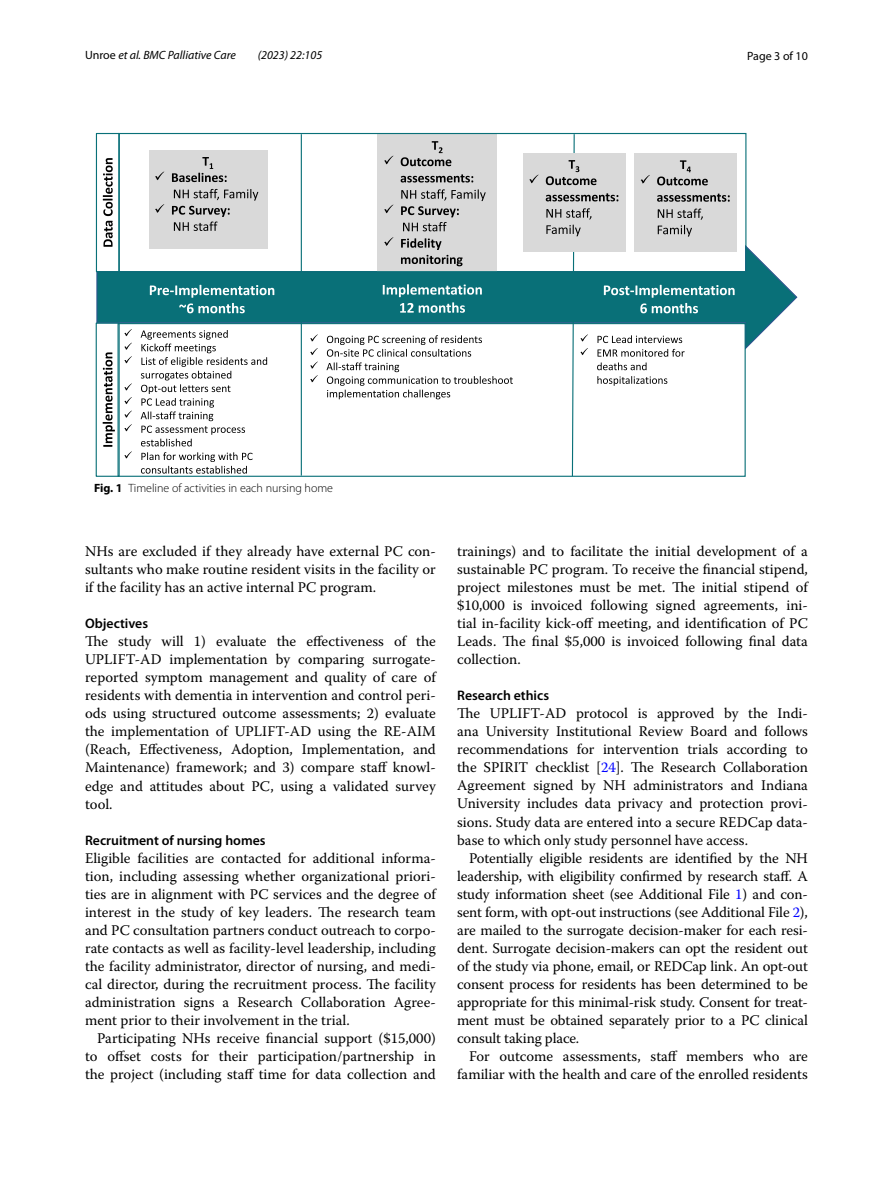
<style>
.page{position:relative;width:893px;height:1187px;background:#fff}
.page>*{position:absolute;margin:0;border:0;box-sizing:border-box;transform-origin:0 0}
.t1{font:14.7px/18px "Warnock Pro";color:#000;text-align:justify}
.t2{font:600 13.8px "Myriad Pro";color:#000}
.t3{font:300 12px "Myriad Pro";color:#000}
.t4{font:italic 12px "Myriad Pro";color:#000}
.t5{font:12px "Myriad Pro";color:#000}
.s1{font-style:normal}
.s2{font-weight:700}
.s3{color:#00f}
</style>
<div class="page">
<svg style="left:96px;top:244px;width:701px;height:106px"></svg>
<svg style="left:300px;top:135px;width:275px;height:340px"></svg>
<svg style="left:150px;top:285px;width:124px;height:28px;background:#3c8d94"></svg>
<svg style="left:124px;top:329px;width:8px;height:7px"></svg>
<svg style="left:124px;top:342px;width:8px;height:8px"></svg>
<svg style="left:124px;top:356px;width:8px;height:7px"></svg>
<svg style="left:124px;top:383px;width:8px;height:7px"></svg>
<svg style="left:124px;top:397px;width:8px;height:7px"></svg>
<svg style="left:124px;top:410px;width:8px;height:8px"></svg>
<svg style="left:124px;top:424px;width:8px;height:7px"></svg>
<svg style="left:141px;top:330px;width:126px;height:116px"></svg>
<svg style="left:124px;top:451px;width:8px;height:7px"></svg>
<svg style="left:141px;top:452px;width:112px;height:21px"></svg>
<svg style="left:383px;top:284px;width:99px;height:29px;background:#409096"></svg>
<svg style="left:604px;top:285px;width:131px;height:28px;background:#3a8c93"></svg>
<svg style="left:310px;top:334px;width:8px;height:7px"></svg>
<svg style="left:310px;top:348px;width:8px;height:7px"></svg>
<svg style="left:310px;top:361px;width:8px;height:8px"></svg>
<svg style="left:310px;top:375px;width:8px;height:7px"></svg>
<svg style="left:327px;top:335px;width:186px;height:64px"></svg>
<div style="left:149px;top:150px;width:118px;height:99px;background:#d9d9d9"></div>
<svg style="left:155px;top:171px;width:9px;height:9px"></svg>
<svg style="left:172px;top:157px;width:55px;height:25px"></svg>
<svg style="left:155px;top:204px;width:9px;height:9px"></svg>
<svg style="left:172px;top:189px;width:86px;height:42px"></svg>
<div style="left:378px;top:134px;width:119px;height:137px;background:#d9d9d9"></div>
<svg style="left:384px;top:156px;width:9px;height:8px"></svg>
<svg style="left:401px;top:141px;width:50px;height:25px"></svg>
<svg style="left:401px;top:174px;width:72px;height:8px"></svg>
<svg style="left:384px;top:204px;width:9px;height:9px"></svg>
<svg style="left:401px;top:189px;width:85px;height:42px"></svg>
<svg style="left:384px;top:237px;width:9px;height:9px"></svg>
<svg style="left:401px;top:238px;width:62px;height:28px"></svg>
<div style="left:634px;top:153px;width:103px;height:99px;background:#d9d9d9"></div>
<svg style="left:641px;top:175px;width:9px;height:9px"></svg>
<svg style="left:657px;top:160px;width:51px;height:25px"></svg>
<svg style="left:657px;top:193px;width:73px;height:9px"></svg>
<svg style="left:658px;top:208px;width:45px;height:28px"></svg>
<svg style="left:580px;top:334px;width:8px;height:7px"></svg>
<svg style="left:597px;top:335px;width:85px;height:8px"></svg>
<svg style="left:580px;top:348px;width:8px;height:7px"></svg>
<svg style="left:597px;top:349px;width:88px;height:21px"></svg>
<svg style="left:597px;top:376px;width:70px;height:10px"></svg>
<div style="left:118px;top:133px;width:628px;height:139px;border:1px solid #097078"></div>
<div style="left:96px;top:133px;width:24px;height:139px;border:1px solid #097078"></div>
<svg style="left:103px;top:158px;width:10px;height:89px"></svg>
<div style="left:96px;top:322px;width:24px;height:155px;border:1px solid #097078"></div>
<svg style="left:103px;top:352px;width:12px;height:95px"></svg>
<div style="left:523px;top:153px;width:102px;height:99px;background:#d9d9d9"></div>
<svg style="left:529px;top:175px;width:9px;height:8px"></svg>
<svg style="left:546px;top:160px;width:50px;height:25px"></svg>
<svg style="left:546px;top:193px;width:72px;height:8px"></svg>
<svg style="left:546px;top:208px;width:45px;height:11px"></svg>
<svg style="left:546px;top:225px;width:35px;height:11px"></svg>
<div style="left:118px;top:323px;width:628px;height:154px;border:1px solid #097078"></div>
<p class="t4" style="left:85px;top:48px;width:152px"><span class="s1">Unroe</span> et al. BMC Palliative Care</p>
<p class="t4" style="left:258px;top:48px;width:66px">(2023) 22:105</p>
<p class="t5" style="left:747px;top:48px;width:62px">Page 3 of 10</p>
<p class="t3" style="left:94px;top:481px;width:241px"><span class="s2">Fig. 1</span> Timeline of activities in each nursing home</p>
<p class="t1" style="left:85px;top:542px;width:352px">NHs are excluded if they already have external PC con&shy;sultants who make routine resident visits in the facility or if the facility has an active internal PC program.</p>
<p class="t2" style="left:85px;top:615px;width:65px">Objectives</p>
<p class="t1" style="left:85px;top:632px;width:352px">The study will 1) evaluate the effectiveness of the UPLIFT-AD implementation by comparing surrogate&shy;reported symptom management and quality of care of residents with dementia in intervention and control peri&shy;ods using structured outcome assessments; 2) evaluate the implementation of UPLIFT-AD using the RE-AIM (Reach, Effectiveness, Adoption, Implementation, and Maintenance) framework; and 3) compare staff knowl&shy;edge and attitudes about PC, using a validated survey tool.</p>
<p class="t2" style="left:85px;top:831px;width:182px">Recruitment of nursing homes</p>
<p class="t1" style="left:85px;top:848px;width:352px">Eligible facilities are contacted for additional informa&shy;tion, including assessing whether organizational priori&shy;ties are in alignment with PC services and the degree of interest in the study of key leaders. The research team and PC consultation partners conduct outreach to corpo&shy;rate contacts as well as facility-level leadership, including the facility administrator, director of nursing, and medi&shy;cal director, during the recruitment process. The facility administration signs a Research Collaboration Agree&shy;ment prior to their involvement in the trial.</p>
<p class="t1" style="left:85px;top:1028px;width:352px;text-indent:12px">Participating NHs receive financial support ($15,000) to offset costs for their participation/partnership in the project (including staff time for data collection and</p>
<p class="t1" style="left:457px;top:542px;width:352px">trainings) and to facilitate the initial development of a sustainable PC program. To receive the financial stipend, project milestones must be met. The initial stipend of $10,000 is invoiced following signed agreements, ini&shy;tial in-facility kick-off meeting, and identification of PC Leads. The final $5,000 is invoiced following final data collection.</p>
<p class="t2" style="left:457px;top:687px;width:93px">Research ethics</p>
<p class="t1" style="left:457px;top:704px;width:352px">The UPLIFT-AD protocol is approved by the Indi&shy;ana University Institutional Review Board and follows recommendations for intervention trials according to the SPIRIT checklist [<span class="s3">24</span>]. The Research Collaboration Agreement signed by NH administrators and Indiana University includes data privacy and protection provi&shy;sions. Study data are entered into a secure REDCap data&shy;base to which only study personnel have access.</p>
<p class="t1" style="left:457px;top:848px;width:352px;text-indent:12px">Potentially eligible residents are identified by the NH leadership, with eligibility confirmed by research staff. A study information sheet (see Additional File <span class="s3">1</span>) and con&shy;sent form, with opt-out instructions (see Additional File <span class="s3">2</span>), are mailed to the surrogate decision-maker for each resi&shy;dent. Surrogate decision-makers can opt the resident out of the study via phone, email, or REDCap link. An opt-out consent process for residents has been determined to be appropriate for this minimal-risk study. Consent for treat&shy;ment must be obtained separately prior to a PC clinical consult taking place.</p>
<p class="t1" style="left:457px;top:1046px;width:352px;text-align:right">For outcome assessments, staff members who are familiar with the health and care of the enrolled residents</p>
</div>
